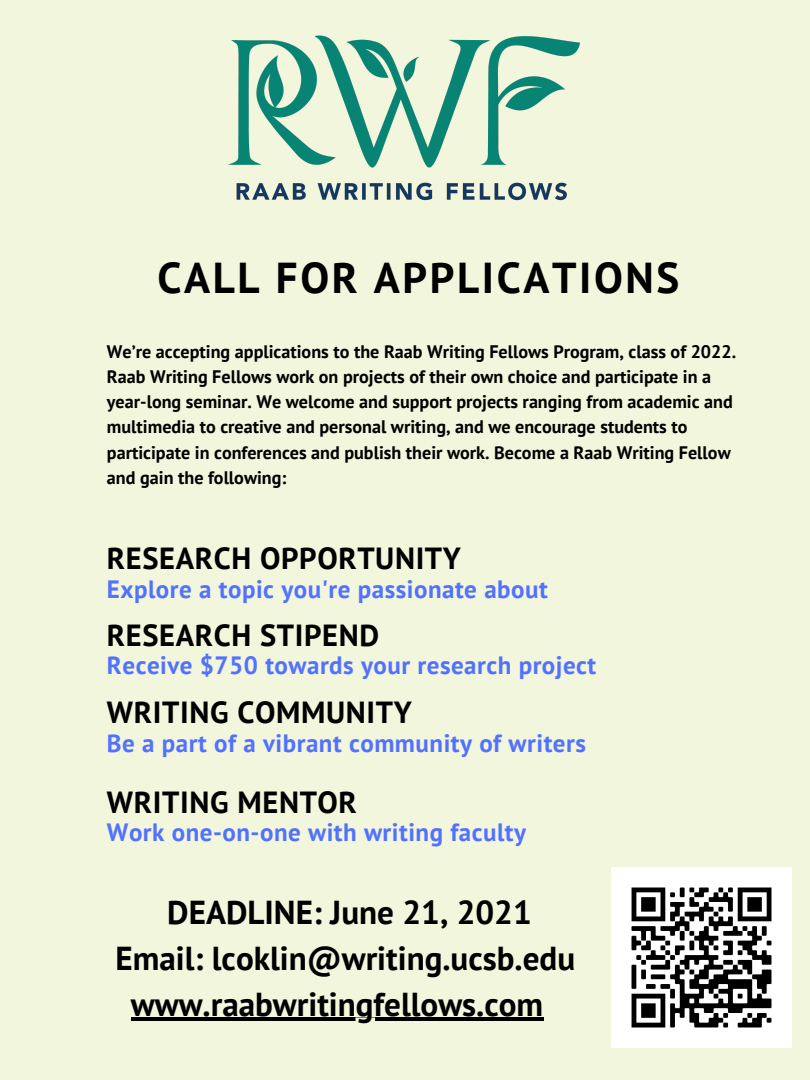
<style>
.page{position:relative;width:810px;height:1080px;background:#f1f6dc}
.page>*{position:absolute;margin:0;border:0;box-sizing:border-box;transform-origin:0 0}
.t1{font:700 43.12px "PT Sans";letter-spacing:.06em;color:#000}
.t2{font:700 33.12px "PT Sans";color:#000}
.t3{font:700 30.5px "PT Sans";letter-spacing:.02em;color:#000}
.t4{font:700 25px "PT Sans";letter-spacing:.02em;color:#5271ff}
.t5{font:700 18.12px/25.3px "PT Sans";color:#000}
</style>
<div class="page">
<img style="left:228px;top:36px;width:352px;height:165px">
<img style="left:612px;top:868px;width:180px;height:180px">
<hr style="left:131px;top:1018px;width:412px;height:3px;background:#000">
<p class="t1" style="left:157px;top:249px;width:523px">CALL FOR APPLICATIONS</p>
<p class="t5" style="left:107px;top:338px;width:631px">We’re accepting applications to the Raab Writing Fellows Program, class of 2022.<br>Raab Writing Fellows work on projects of their own choice and participate in a year-long seminar. We welcome and support projects ranging from academic and multimedia to creative and personal writing, and we encourage students to participate in conferences and publish their work. Become a Raab Writing Fellow and gain the following:</p>
<p class="t3" style="left:107px;top:538px;width:355px">RESEARCH OPPORTUNITY</p>
<p class="t4" style="left:107px;top:573px;width:442px">Explore a topic you're passionate about</p>
<p class="t3" style="left:107px;top:615px;width:274px">RESEARCH STIPEND</p>
<p class="t4" style="left:107px;top:648px;width:491px">Receive $750 towards your research project</p>
<p class="t3" style="left:107px;top:692px;width:306px">WRITING COMMUNITY</p>
<p class="t4" style="left:107px;top:727px;width:480px">Be a part of a vibrant community of writers</p>
<p class="t3" style="left:107px;top:782px;width:252px">WRITING MENTOR</p>
<p class="t4" style="left:107px;top:815px;width:421px">Work one-on-one with writing faculty</p>
<p class="t2" style="left:167px;top:890px;width:366px">DEADLINE: June 21, 2021</p>
<p class="t2" style="left:116px;top:936px;width:461px">Email: lcoklin@writing.ucsb.edu</p>
<p class="t2" style="left:131px;top:982px;width:414px">www.raabwritingfellows.com</p>
</div>
